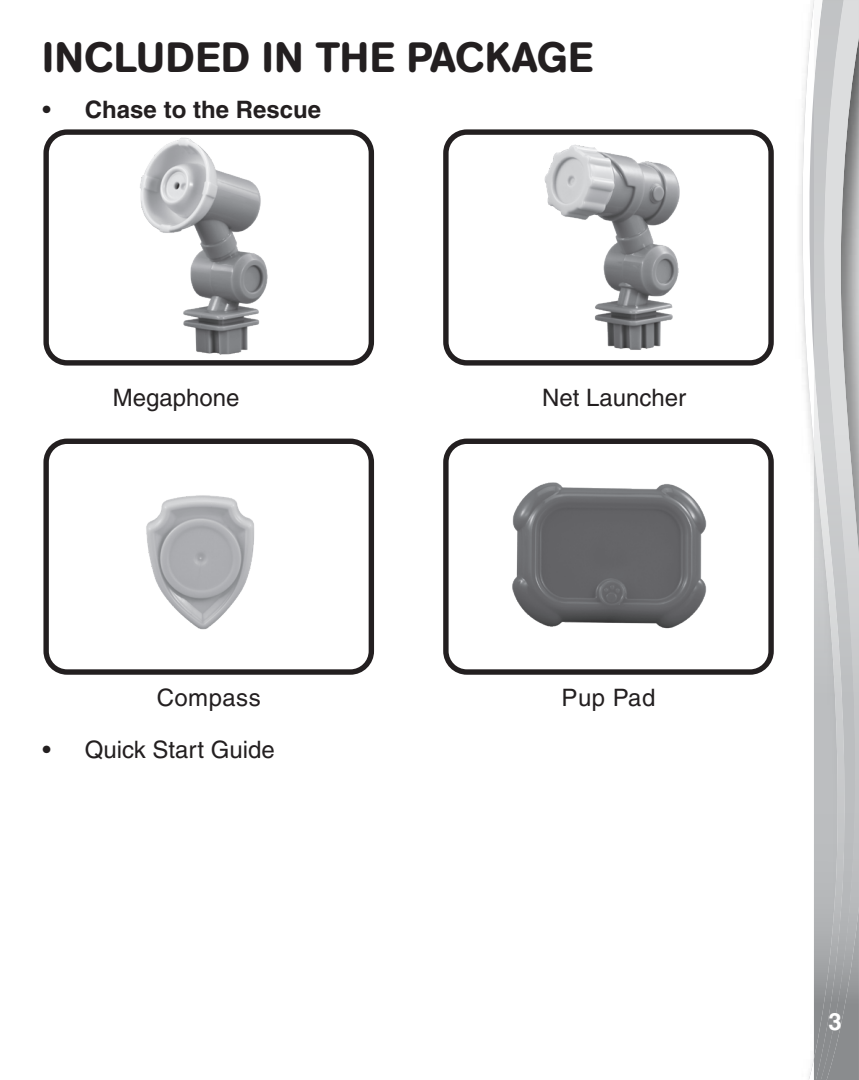
<style>
.page{position:relative;width:859px;height:1080px;background:#fff}
.page>*{position:absolute;margin:0;border:0;box-sizing:border-box;transform-origin:0 0}
.headline{font:500 42px "AG Book Rounded";letter-spacing:.02em;color:#231f20}
.body_text_2{font:500 24px "Helvetica";color:#231f20}
.body_text_2-2{font:700 24px "Helvetica";color:#231f20}
.body_text_1{font:500 24px "Helvetica";letter-spacing:.02em;color:#231f20}
.t1{font:700 24px "Helvetica";color:#fff}
.s1{font-weight:500}
</style>
<div class="page">
<svg style="left:802px;top:0;width:12px;height:1080px"></svg>
<img style="left:847px;top:906px;width:12px;height:174px">
<svg style="left:847px;top:0;width:12px;height:906px;background:#b6b7b9"></svg>
<img style="left:814px;top:0;width:33px;height:1080px">
<img style="left:140px;top:137px;width:128px;height:218px">
<div style="left:43px;top:129px;width:331px;height:237px;border:5px solid #231f20;border-radius:21px"></div>
<img style="left:146px;top:495px;width:109px;height:135px">
<div style="left:43px;top:439px;width:331px;height:236px;border:5px solid #231f20;border-radius:21px"></div>
<img style="left:544px;top:144px;width:136px;height:206px">
<div style="left:443px;top:129px;width:331px;height:237px;border:5px solid #231f20;border-radius:21px"></div>
<img style="left:512px;top:482px;width:195px;height:147px">
<div style="left:443px;top:439px;width:331px;height:236px;border:5px solid #231f20;border-radius:21px"></div>
<p class="headline" style="left:42px;top:33px;width:552px">INCLUDED IN THE PACKAGE</p>
<p class="body_text_2-2" style="left:42px;top:95px;width:280px"><span class="s1">•</span> Chase to the Rescue</p>
<p class="body_text_2" style="left:113px;top:384px;width:128px">Megaphone</p>
<p class="body_text_1" style="left:157px;top:684px;width:105px">Compass</p>
<p class="body_text_2" style="left:42px;top:736px;width:234px">• Quick Start Guide</p>
<p class="body_text_2" style="left:542px;top:384px;width:146px">Net Launcher</p>
<p class="body_text_1" style="left:562px;top:684px;width:95px">Pup Pad</p>
<p class="t1" style="left:828px;top:1007px;width:15px">3</p>
</div>
